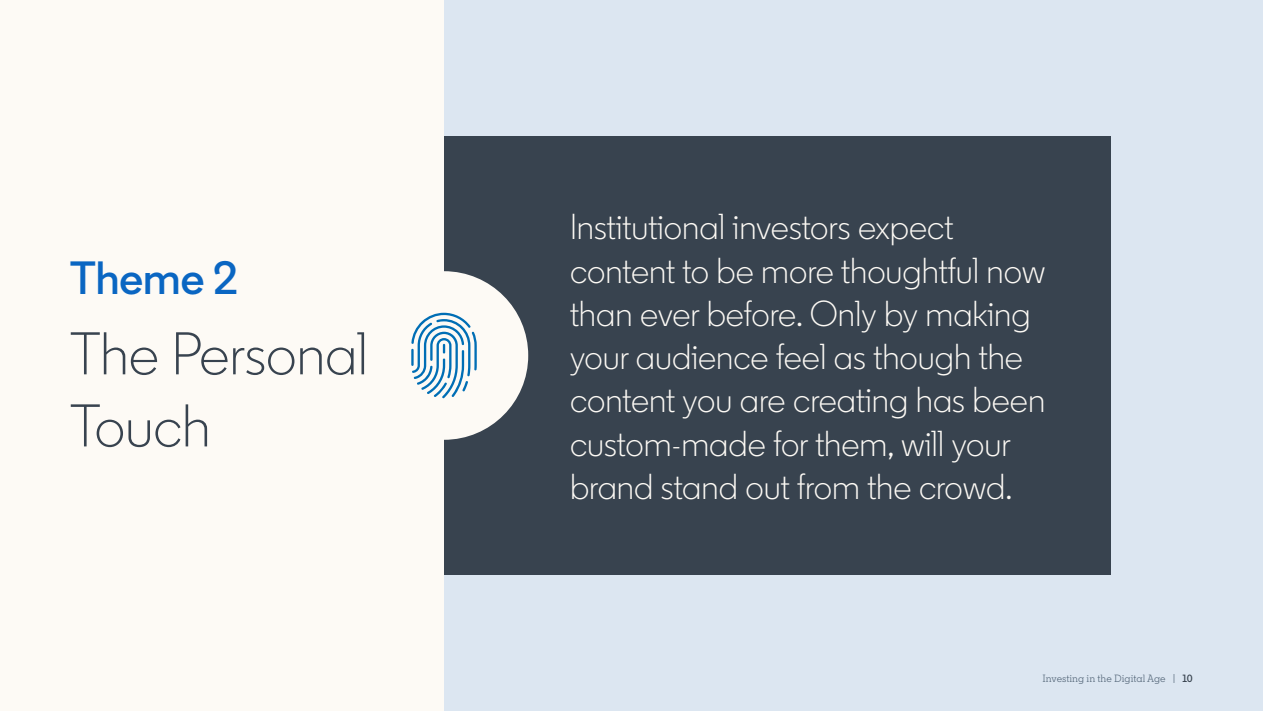
<style>
.page{position:relative;width:1263px;height:711px;background:#fff}
.page>*{position:absolute;margin:0;border:0;box-sizing:border-box;transform-origin:0 0}
.Body_Copy{font:300 60px/72px "Community";color:#38434f}
.Body_Copy-2{font:600 46.5px "Community";color:#0a66c2}
.Body_Copy-3{font:300 36px/43.2px "Community";color:#fdfaf5}
.t1{font:10.5px "Community Slab";color:#56687a}
.s1{font-weight:600;color:#38434f}
</style>
<div class="page">
<div style="left:0;top:0;width:1263px;height:710px;background:#fdfaf5"></div>
<div style="left:444px;top:0;width:819px;height:710px;background:#dce6f1"></div>
<div style="left:444px;top:136px;width:666px;height:438px;background:#38434f"></div>
<div style="left:360px;top:271px;width:168px;height:168px;background:#fdfaf5;border-radius:50%"></div>
<svg style="left:411px;top:312px;width:66px;height:86px"></svg>
<p class="Body_Copy-2" style="left:70px;top:248px;width:169px">Theme 2</p>
<p class="Body_Copy" style="left:70px;top:318px;width:299px">The Personal<br>Touch</p>
<p class="Body_Copy-3" style="left:570px;top:205px;width:477px">Institutional investors expect content to be more thoughtful now than ever before. Only by making your audience feel as though the content you are creating has been custom-made for them, will your brand stand out from the crowd.</p>
<p class="t1" style="left:1042px;top:671px;width:152px">Investing in the Digital Age | <span class="s1">10</span></p>
</div>
